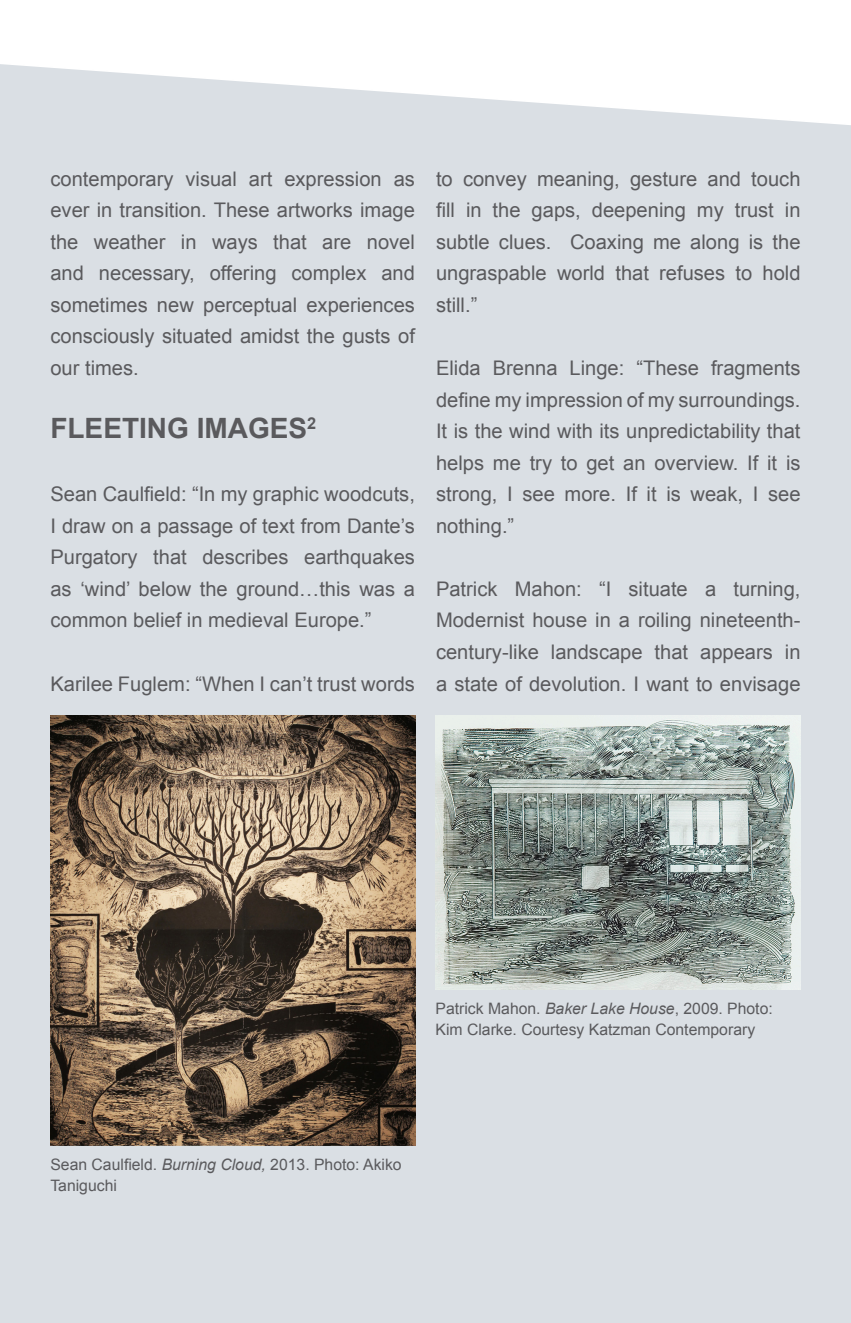
<style>
.page{position:relative;width:851px;height:1323px;background:#fff}
.page>*{position:absolute;margin:0;border:0;box-sizing:border-box;transform-origin:0 0}
.t1{font:700 28px "Arial";color:#5a5a5d}
.t2{font:20.12px/31.5px "Arial";color:#5a5a5d;text-align:justify}
.t3{font:15.75px/21px "Arial";color:#5a5a5d}
.s1{font-style:italic}
</style>
<div class="page">
<div style="left:0;top:0;width:850px;height:1323px;background:#dadfe4"></div>
<img style="left:50px;top:716px;width:365px;height:430px">
<div style="left:0;top:0;width:850px;height:26px;background:#fff"></div>
<svg style="left:0;top:26px;width:850px;height:99px"></svg>
<img style="left:436px;top:716px;width:364px;height:274px">
<p class="t2" style="left:50px;top:163px;width:366px">contemporary visual art expression as ever in transition. These artworks image the weather in ways that are novel and necessary, offering complex and sometimes new perceptual experiences consciously situated amidst the gusts of our times.</p>
<p class="t1" style="left:50px;top:410px;width:267px">FLEETING IMAGES<sup>2</sup></p>
<p class="t2" style="left:50px;top:479px;width:366px">Sean Caulfield: “In my graphic woodcuts, I draw on a passage of text from Dante’s Purgatory that describes earthquakes as ‘wind’ below the ground…this was a common belief in medieval Europe.”</p>
<p class="t2" style="left:50px;top:668px;width:366px">Karilee Fuglem: “When I can’t trust words</p>
<p class="t2" style="left:436px;top:163px;width:366px">to convey meaning, gesture and touch fill in the gaps, deepening my trust in subtle clues. Coaxing me along is the ungraspable world that refuses to hold still.”</p>
<p class="t2" style="left:436px;top:352px;width:366px">Elida Brenna Linge: “These fragments define my impression of my surroundings.<br>It is the wind with its unpredictability that helps me try to get an overview. If it is strong, I see more. If it is weak, I see nothing.”</p>
<p class="t2" style="left:436px;top:573px;width:366px">Patrick Mahon: “I situate a turning, Modernist house in a roiling nineteenth&shy;century-like landscape that appears in a state of devolution. I want to envisage</p>
<p class="t3" style="left:435px;top:998px;width:339px">Patrick Mahon. <span class="s1">Baker Lake House</span>, 2009. Photo:<br>Kim Clarke. Courtesy Katzman Contemporary</p>
<p class="t3" style="left:50px;top:1154px;width:353px">Sean Caulfield. <span class="s1">Burning Cloud,</span> 2013. Photo: Akiko<br>Taniguchi</p>
</div>
